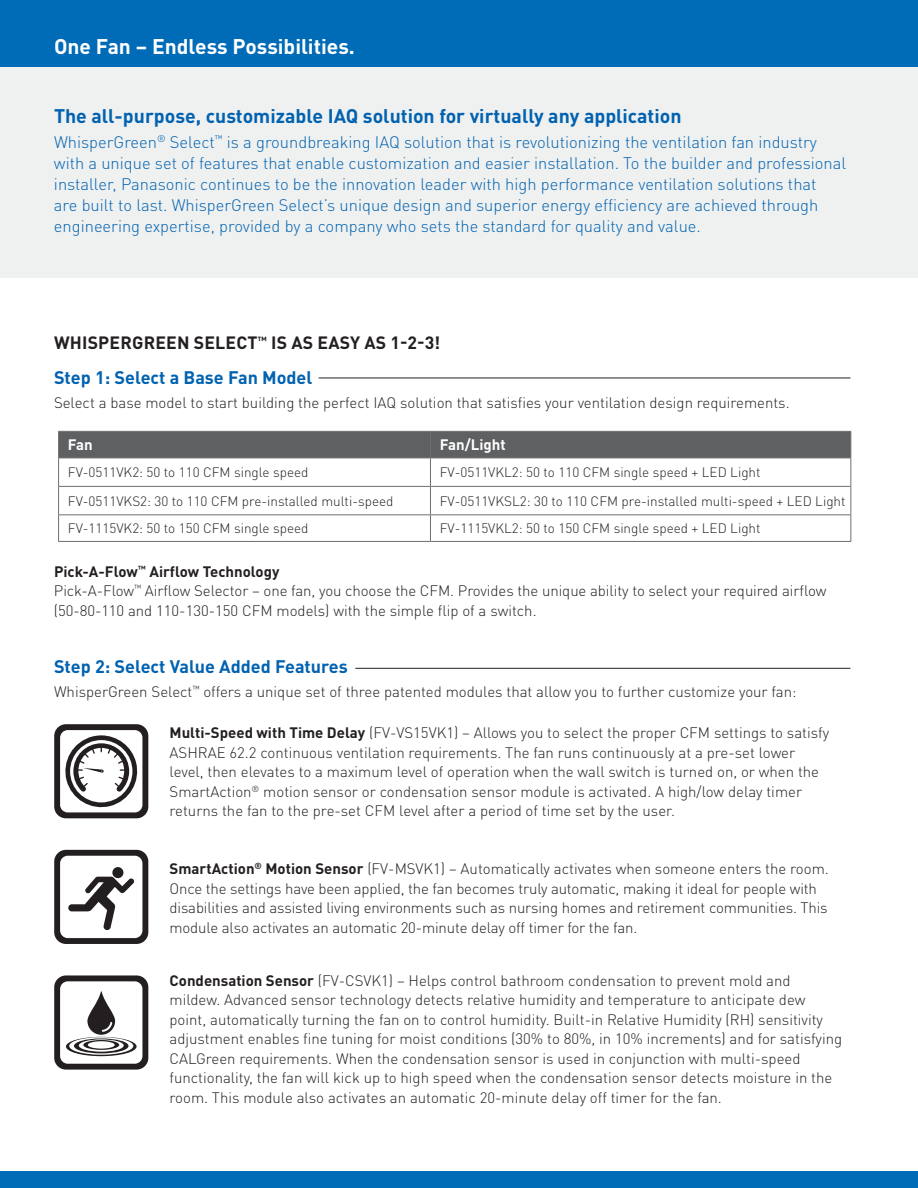
<style>
.page{position:relative;width:918px;height:1188px;background:#fff}
.page>*{position:absolute;margin:0;border:0;box-sizing:border-box;transform-origin:0 0}
.t1{font:700 21px "DINOT";color:#fff}
.t2{font:700 19.5px "DINOT";color:#0062b0}
.t3{font:700 18px "DINOT";color:#0062b0}
.t4{font:700 17.7px "DINOT";letter-spacing:.01em;color:#231f20}
.t5{font:300 16.5px/21px "DINOT";color:#0062b0}
.t6{font:300 15px/19.5px "DINOT";color:#231f20}
.t7{font:700 15px "DINOT";color:#fff}
.t8{font:300 13.5px "DINOT";color:#231f20}
.s1{font-weight:700}
</style>
<div class="page">
<div style="left:0;top:0;width:918px;height:68px;background:#006bb7"></div>
<div style="left:0;top:1172px;width:918px;height:16px;background:#006bb7"></div>
<div style="left:0;top:68px;width:918px;height:210px;background:#eff0f0"></div>
<svg style="left:58px;top:431px;width:794px;height:110px"></svg>
<hr style="left:58px;top:541px;width:372px;height:1px;background:#6d6f71">
<hr style="left:430px;top:541px;width:421px;height:1px;background:#6d6f71">
<hr style="left:319px;top:378px;width:531px;height:1px;background:#231f20">
<svg style="left:54px;top:975px;width:94px;height:95px"></svg>
<svg style="left:54px;top:850px;width:94px;height:94px"></svg>
<svg style="left:54px;top:724px;width:94px;height:94px"></svg>
<hr style="left:355px;top:668px;width:495px;height:1px;background:#231f20">
<h1 class="t1" style="left:54px;top:33px;width:302px">One Fan – Endless Possibilities.</h1>
<h2 class="t2" style="left:54px;top:103px;width:629px">The all-purpose, customizable IAQ solution for virtually any application</h2>
<p class="t5" style="left:54px;top:131px;width:794px">WhisperGreen<sup>®</sup> Select<sup>™</sup> is a groundbreaking IAQ solution that is revolutionizing the ventilation fan industry with a unique set of features that enable customization and easier installation. To the builder and professional installer, Panasonic continues to be the innovation leader with high performance ventilation solutions that<br>are built to last. WhisperGreen Select’s unique design and superior energy efficiency are achieved through engineering expertise, provided by a company who sets the standard for quality and value.</p>
<p class="t4" style="left:54px;top:331px;width:388px">WHISPERGREEN SELECT<sup>™</sup> IS AS EASY AS 1-2-3!</p>
<p class="t3" style="left:54px;top:365px;width:260px">Step 1: Select a Base Fan Model</p>
<p class="t6" style="left:54px;top:393px;width:737px">Select a base model to start building the perfect IAQ solution that satisfies your ventilation design requirements.</p>
<p class="t7" style="left:68px;top:435px;width:27px">Fan</p>
<p class="t7" style="left:440px;top:435px;width:67px">Fan/Light</p>
<p class="t8" style="left:68px;top:464px;width:242px">FV-0511VK2: 50 to 110 CFM single speed</p>
<p class="t8" style="left:440px;top:464px;width:322px">FV-0511VKL2: 50 to 110 CFM single speed + LED Light</p>
<p class="t8" style="left:68px;top:493px;width:327px">FV-0511VKS2: 30 to 110 CFM pre-installed multi-speed</p>
<p class="t8" style="left:440px;top:493px;width:407px">FV-0511VKSL2: 30 to 110 CFM pre-installed multi-speed + LED Light</p>
<p class="t8" style="left:68px;top:520px;width:242px">FV-1115VK2: 50 to 150 CFM single speed</p>
<p class="t8" style="left:440px;top:520px;width:322px">FV-1115VKL2: 50 to 150 CFM single speed + LED Light</p>
<p class="t6" style="left:54px;top:561px;width:774px"><span class="s1">Pick-A-Flow</span><sup>™</sup> <span class="s1">Airflow Technology<br></span>Pick-A-Flow<sup>™</sup> Airflow Selector – one fan, you choose the CFM. Provides the unique ability to select your required airflow (50-80-110 and 110-130-150 CFM models) with the simple flip of a switch.</p>
<p class="t3" style="left:54px;top:654px;width:295px">Step 2: Select Value Added Features</p>
<p class="t6" style="left:54px;top:682px;width:744px">WhisperGreen Select<sup>™</sup> offers a unique set of three patented modules that allow you to further customize your fan:</p>
<p class="t6" style="left:170px;top:723px;width:661px"><span class="s1">Multi-Speed with Time Delay</span> (FV-VS15VK1) – Allows you to select the proper CFM settings to satisfy ASHRAE 62.2 continuous ventilation requirements. The fan runs continuously at a pre-set lower level, then elevates to a maximum level of operation when the wall switch is turned on, or when the SmartAction<sup>®</sup> motion sensor or condensation sensor module is activated. A high/low delay timer returns the fan to the pre-set CFM level after a period of time set by the user.</p>
<p class="t6" style="left:170px;top:859px;width:661px"><span class="s1">SmartAction</span><sup>®</sup> <span class="s1">Motion Sensor</span> (FV-MSVK1) – Automatically activates when someone enters the room.<br>Once the settings have been applied, the fan becomes truly automatic, making it ideal for people with disabilities and assisted living environments such as nursing homes and retirement communities. This module also activates an automatic 20-minute delay off timer for the fan.</p>
<p class="t6" style="left:170px;top:970px;width:674px"><span class="s1">Condensation Sensor</span> (FV-CSVK1) – Helps control bathroom condensation to prevent mold and mildew. Advanced sensor technology detects relative humidity and temperature to anticipate dew point, automatically turning the fan on to control humidity. Built-in Relative Humidity (RH) sensitivity adjustment enables fine tuning for moist conditions (30% to 80%, in 10% increments) and for satisfying CALGreen requirements. When the condensation sensor is used in conjunction with multi-speed functionality, the fan will kick up to high speed when the condensation sensor detects moisture in the room. This module also activates an automatic 20-minute delay off timer for the fan.</p>
</div>
